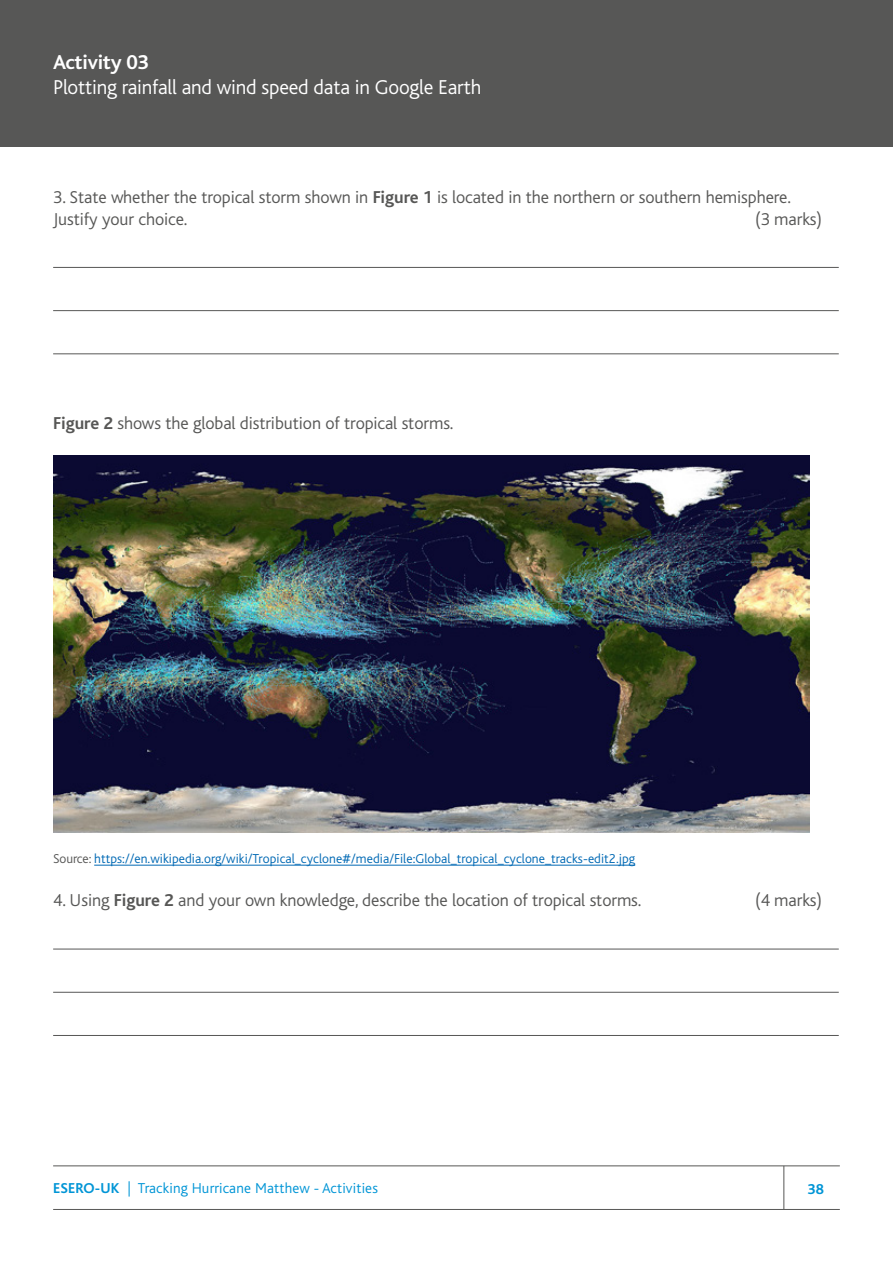
<style>
.page{position:relative;width:893px;height:1263px;background:#fff}
.page>*{position:absolute;margin:0;border:0;box-sizing:border-box;transform-origin:0 0}
.t1{font:300 21px "Bliss";letter-spacing:-.01em;color:#fff}
.t2{font:700 21px "Bliss";letter-spacing:-.01em;color:#fff}
.t3{font:300 18px/21.6px "Bliss";letter-spacing:-.005em;color:#575756}
.t4{font:300 15px "Bliss";letter-spacing:.01em;color:#0095d6}
.t5{font:700 15px "Bliss";color:#0095d6}
.t6{font:300 13.5px "Bliss";letter-spacing:.005em;color:#0069b4}
.s1{font-weight:700}
.s2{color:#575756}
</style>
<div class="page">
<hr style="left:53px;top:1165px;width:787px;height:1px;background:#575756">
<hr style="left:53px;top:1209px;width:787px;height:1px;background:#575756">
<hr style="left:783px;top:1166px;width:1px;height:43px;background:#575756">
<hr style="left:94px;top:865px;width:541px;height:1px;background:#0069b4">
<hr style="left:53px;top:267px;width:786px;height:1px;background:#575756">
<hr style="left:53px;top:310px;width:786px;height:1px;background:#575756">
<hr style="left:53px;top:353px;width:786px;height:1px;background:#575756">
<hr style="left:53px;top:949px;width:786px;height:1px;background:#575756">
<hr style="left:53px;top:992px;width:786px;height:1px;background:#575756">
<hr style="left:53px;top:1035px;width:786px;height:1px;background:#575756">
<div style="left:0;top:0;width:893px;height:147px;background:#575756"></div>
<img style="left:53px;top:455px;width:756px;height:378px">
<p class="t2" style="left:53px;top:51px;width:97px">Activity 03</p>
<p class="t1" style="left:53px;top:76px;width:430px">Plotting rainfall and wind speed data in Google Earth</p>
<p class="t3" style="left:53px;top:187px;width:739px">3. State whether the tropical storm shown in <span class="s1">Figure 1</span> is located in the northern or southern hemisphere.<br>Justify your choice.</p>
<p class="t3" style="left:755px;top:208px;width:68px">(3 marks)</p>
<p class="t3" style="left:53px;top:413px;width:402px"><span class="s1">Figure 2</span> shows the global distribution of tropical storms.</p>
<p class="t6" style="left:53px;top:852px;width:583px"><span class="s2">Source:</span> https://en.wikipedia.org/wiki/Tropical_cyclone#/media/File:Global_tropical_cyclone_tracks-edit2.jpg</p>
<p class="t3" style="left:53px;top:890px;width:590px">4. Using <span class="s1">Figure 2</span> and your own knowledge, describe the location of tropical storms.</p>
<p class="t3" style="left:755px;top:890px;width:68px">(4 marks)</p>
<p class="t4" style="left:53px;top:1180px;width:326px"><span class="s1">ESERO-UK</span> | Tracking Hurricane Matthew - Activities</p>
<p class="t5" style="left:807px;top:1181px;width:18px">38</p>
</div>
